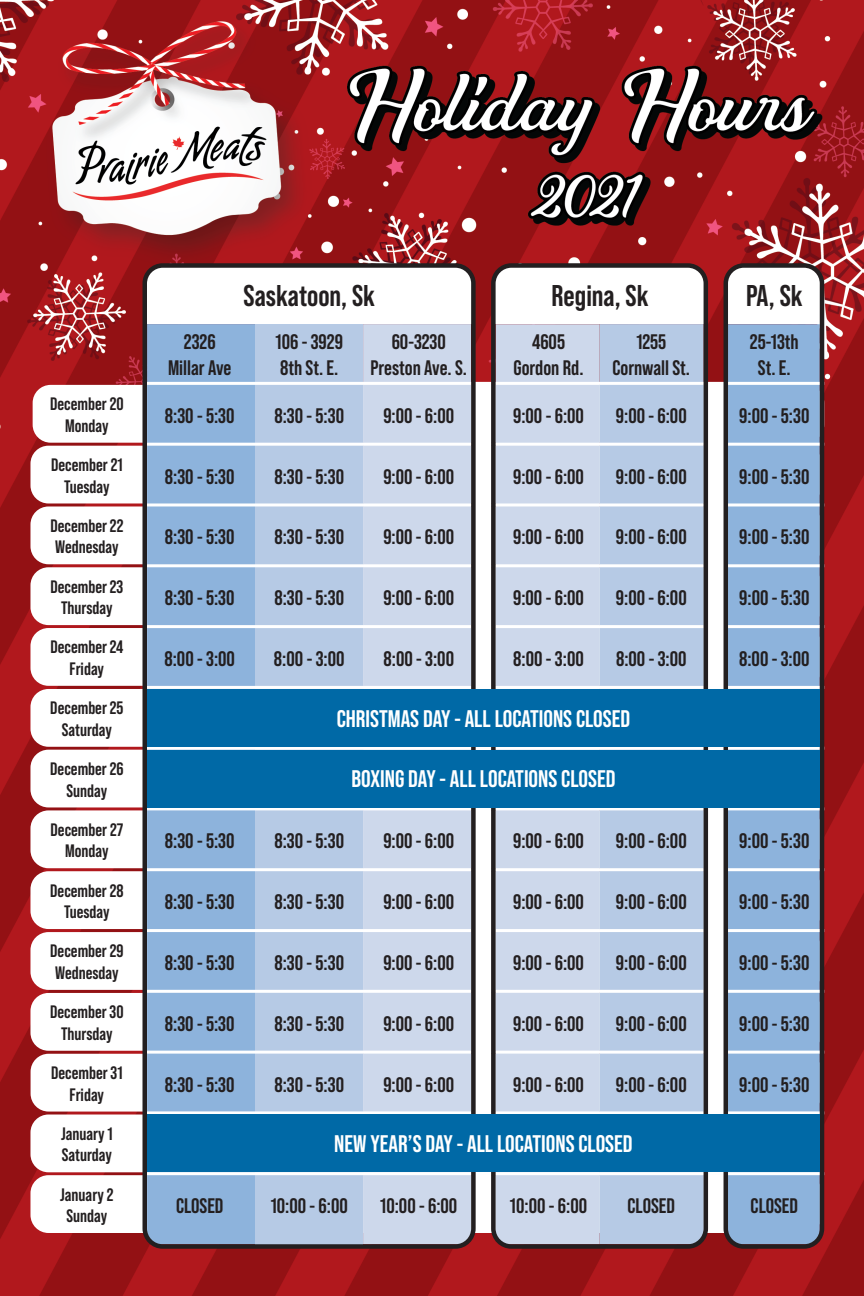
<style>
.page{position:relative;width:864px;height:1296px;background:#fff}
.page>*{position:absolute;margin:0;border:0;box-sizing:border-box;transform-origin:0 0}
.t1{font:700 30px "Bebas Neue Pro";color:#231f20}
.t2{font:700 24px "Bebas Neue Pro";color:#fff}
.t3{font:700 21px "Bebas Neue Pro";color:#231f20}
.t4{font:700 18px "Bebas Neue Pro";color:#231f20}
</style>
<div class="page">
<img style="left:0;top:0;width:864px;height:1296px">
<div style="left:33px;top:385px;width:791px;height:58px;background:#fff;border-radius:18px"></div>
<div style="left:30px;top:446px;width:792px;height:57px;background:#fff;border-radius:18px"></div>
<div style="left:30px;top:750px;width:792px;height:57px;background:#fff;border-radius:18px"></div>
<div style="left:30px;top:506px;width:792px;height:58px;background:#fff;border-radius:18px"></div>
<div style="left:30px;top:810px;width:792px;height:58px;background:#fff;border-radius:18px"></div>
<div style="left:30px;top:567px;width:792px;height:58px;background:#fff;border-radius:18px"></div>
<div style="left:30px;top:871px;width:792px;height:58px;background:#fff;border-radius:18px"></div>
<div style="left:31px;top:1054px;width:791px;height:58px;background:#fff;border-radius:18px"></div>
<div style="left:30px;top:628px;width:792px;height:58px;background:#fff;border-radius:18px"></div>
<div style="left:30px;top:932px;width:792px;height:58px;background:#fff;border-radius:18px"></div>
<div style="left:30px;top:1115px;width:792px;height:57px;background:#fff;border-radius:18px"></div>
<div style="left:30px;top:689px;width:792px;height:58px;background:#fff;border-radius:18px"></div>
<div style="left:30px;top:993px;width:792px;height:58px;background:#fff;border-radius:18px"></div>
<div style="left:30px;top:1175px;width:792px;height:58px;background:#fff;border-radius:18px"></div>
<svg style="left:145px;top:266px;width:328px;height:58px"></svg>
<svg style="left:493px;top:266px;width:213px;height:58px"></svg>
<svg style="left:726px;top:266px;width:96px;height:58px"></svg>
<div style="left:147px;top:324px;width:108px;height:920px;background:#8db3dc"></div>
<div style="left:496px;top:324px;width:104px;height:920px;background:#cdd8eb"></div>
<div style="left:600px;top:324px;width:104px;height:920px;background:#b6cae5"></div>
<div style="left:728px;top:324px;width:92px;height:920px;background:#8db3dc"></div>
<div style="left:255px;top:324px;width:108px;height:920px;background:#b6cae5"></div>
<div style="left:363px;top:324px;width:108px;height:920px;background:#cdd8eb"></div>
<hr style="left:146px;top:382px;width:678px;height:3px;background:#fff">
<hr style="left:146px;top:443px;width:678px;height:3px;background:#fff">
<hr style="left:146px;top:503px;width:678px;height:3px;background:#fff">
<hr style="left:146px;top:564px;width:678px;height:3px;background:#fff">
<hr style="left:146px;top:625px;width:678px;height:3px;background:#fff">
<hr style="left:146px;top:686px;width:678px;height:3px;background:#fff">
<hr style="left:146px;top:747px;width:678px;height:3px;background:#fff">
<hr style="left:146px;top:807px;width:678px;height:3px;background:#fff">
<hr style="left:146px;top:868px;width:678px;height:3px;background:#fff">
<hr style="left:146px;top:929px;width:678px;height:3px;background:#fff">
<hr style="left:146px;top:1111px;width:678px;height:3px;background:#fff">
<hr style="left:146px;top:990px;width:678px;height:3px;background:#fff">
<hr style="left:146px;top:1172px;width:678px;height:3px;background:#fff">
<hr style="left:146px;top:1051px;width:678px;height:3px;background:#fff">
<div style="left:142px;top:263px;width:334px;height:986px;border:4px solid #231f20;border-radius:18px"></div>
<div style="left:491px;top:263px;width:217px;height:986px;border:4px solid #231f20;border-radius:18px"></div>
<div style="left:724px;top:263px;width:100px;height:986px;border:4px solid #231f20;border-radius:18px"></div>
<div style="left:147px;top:689px;width:673px;height:58px;background:#0069a6"></div>
<div style="left:147px;top:750px;width:673px;height:57px;background:#0069a6"></div>
<div style="left:147px;top:1114px;width:673px;height:58px;background:#0069a6"></div>
<p class="t4" style="left:50px;top:394px;width:75px">December 20</p>
<p class="t4" style="left:65px;top:415px;width:45px">Monday</p>
<p class="t4" style="left:51px;top:454px;width:73px">December 21</p>
<p class="t4" style="left:64px;top:476px;width:47px">Tuesday</p>
<p class="t4" style="left:50px;top:515px;width:74px">December 22</p>
<p class="t4" style="left:55px;top:537px;width:65px">Wednesday</p>
<p class="t4" style="left:50px;top:576px;width:74px">December 23</p>
<p class="t4" style="left:61px;top:598px;width:53px">Thursday</p>
<p class="t4" style="left:50px;top:637px;width:75px">December 24</p>
<p class="t4" style="left:70px;top:658px;width:36px">Friday</p>
<p class="t4" style="left:50px;top:698px;width:75px">December 25</p>
<p class="t4" style="left:62px;top:719px;width:52px">Saturday</p>
<p class="t4" style="left:50px;top:758px;width:75px">December 26</p>
<p class="t4" style="left:66px;top:780px;width:42px">Sunday</p>
<p class="t4" style="left:51px;top:819px;width:74px">December 27</p>
<p class="t4" style="left:65px;top:841px;width:45px">Monday</p>
<p class="t4" style="left:50px;top:880px;width:75px">December 28</p>
<p class="t4" style="left:64px;top:902px;width:47px">Tuesday</p>
<p class="t4" style="left:50px;top:941px;width:75px">December 29</p>
<p class="t4" style="left:55px;top:962px;width:65px">Wednesday</p>
<p class="t4" style="left:50px;top:1002px;width:75px">December 30</p>
<p class="t4" style="left:61px;top:1023px;width:53px">Thursday</p>
<p class="t4" style="left:51px;top:1062px;width:73px">December 31</p>
<p class="t4" style="left:70px;top:1084px;width:36px">Friday</p>
<p class="t4" style="left:61px;top:1123px;width:53px">January 1</p>
<p class="t4" style="left:62px;top:1145px;width:52px">Saturday</p>
<p class="t4" style="left:60px;top:1184px;width:55px">January 2</p>
<p class="t4" style="left:66px;top:1206px;width:42px">Sunday</p>
<p class="t3" style="left:184px;top:330px;width:33px">2326</p>
<p class="t3" style="left:168px;top:355px;width:65px">Millar Ave</p>
<p class="t1" style="left:244px;top:278px;width:133px">Saskatoon, Sk</p>
<p class="t1" style="left:551px;top:278px;width:99px">Regina, Sk</p>
<p class="t1" style="left:746px;top:278px;width:58px">PA, Sk</p>
<p class="t3" style="left:276px;top:330px;width:69px">106 - 3929</p>
<p class="t3" style="left:280px;top:355px;width:60px">8th St. E.</p>
<p class="t3" style="left:392px;top:330px;width:56px">60-3230</p>
<p class="t3" style="left:370px;top:355px;width:98px">Preston Ave. S.</p>
<p class="t3" style="left:532px;top:330px;width:35px">4605</p>
<p class="t3" style="left:513px;top:355px;width:72px">Gordon Rd.</p>
<p class="t3" style="left:636px;top:330px;width:31px">1255</p>
<p class="t3" style="left:613px;top:355px;width:79px">Cornwall St.</p>
<p class="t3" style="left:750px;top:330px;width:50px">25-13th</p>
<p class="t3" style="left:758px;top:355px;width:34px">St. E.</p>
<p class="t3" style="left:165px;top:404px;width:71px">8:30 - 5:30</p>
<p class="t3" style="left:274px;top:404px;width:71px">8:30 - 5:30</p>
<p class="t3" style="left:383px;top:404px;width:72px">9:00 - 6:00</p>
<p class="t3" style="left:513px;top:404px;width:72px">9:00 - 6:00</p>
<p class="t3" style="left:616px;top:404px;width:72px">9:00 - 6:00</p>
<p class="t3" style="left:739px;top:404px;width:72px">9:00 - 5:30</p>
<p class="t3" style="left:165px;top:464px;width:71px">8:30 - 5:30</p>
<p class="t3" style="left:274px;top:464px;width:71px">8:30 - 5:30</p>
<p class="t3" style="left:383px;top:464px;width:72px">9:00 - 6:00</p>
<p class="t3" style="left:513px;top:464px;width:72px">9:00 - 6:00</p>
<p class="t3" style="left:616px;top:464px;width:72px">9:00 - 6:00</p>
<p class="t3" style="left:739px;top:464px;width:72px">9:00 - 5:30</p>
<p class="t3" style="left:165px;top:525px;width:71px">8:30 - 5:30</p>
<p class="t3" style="left:274px;top:525px;width:71px">8:30 - 5:30</p>
<p class="t3" style="left:383px;top:525px;width:72px">9:00 - 6:00</p>
<p class="t3" style="left:513px;top:525px;width:72px">9:00 - 6:00</p>
<p class="t3" style="left:616px;top:525px;width:72px">9:00 - 6:00</p>
<p class="t3" style="left:739px;top:525px;width:72px">9:00 - 5:30</p>
<p class="t3" style="left:165px;top:586px;width:71px">8:30 - 5:30</p>
<p class="t3" style="left:274px;top:586px;width:71px">8:30 - 5:30</p>
<p class="t3" style="left:383px;top:586px;width:72px">9:00 - 6:00</p>
<p class="t3" style="left:513px;top:586px;width:72px">9:00 - 6:00</p>
<p class="t3" style="left:616px;top:586px;width:72px">9:00 - 6:00</p>
<p class="t3" style="left:739px;top:586px;width:72px">9:00 - 5:30</p>
<p class="t3" style="left:164px;top:647px;width:72px">8:00 - 3:00</p>
<p class="t3" style="left:274px;top:647px;width:72px">8:00 - 3:00</p>
<p class="t3" style="left:384px;top:647px;width:72px">8:00 - 3:00</p>
<p class="t3" style="left:513px;top:647px;width:72px">8:00 - 3:00</p>
<p class="t3" style="left:616px;top:647px;width:72px">8:00 - 3:00</p>
<p class="t3" style="left:739px;top:647px;width:72px">8:00 - 3:00</p>
<p class="t2" style="left:337px;top:705px;width:295px">CHRISTMAS DAY - ALL LOCATIONS CLOSED</p>
<p class="t2" style="left:352px;top:765px;width:265px">BOXING DAY - ALL LOCATIONS CLOSED</p>
<p class="t3" style="left:165px;top:829px;width:71px">8:30 - 5:30</p>
<p class="t3" style="left:274px;top:829px;width:71px">8:30 - 5:30</p>
<p class="t3" style="left:383px;top:829px;width:72px">9:00 - 6:00</p>
<p class="t3" style="left:513px;top:829px;width:72px">9:00 - 6:00</p>
<p class="t3" style="left:616px;top:829px;width:72px">9:00 - 6:00</p>
<p class="t3" style="left:739px;top:829px;width:72px">9:00 - 5:30</p>
<p class="t3" style="left:165px;top:890px;width:71px">8:30 - 5:30</p>
<p class="t3" style="left:274px;top:890px;width:71px">8:30 - 5:30</p>
<p class="t3" style="left:383px;top:890px;width:72px">9:00 - 6:00</p>
<p class="t3" style="left:513px;top:890px;width:72px">9:00 - 6:00</p>
<p class="t3" style="left:616px;top:890px;width:72px">9:00 - 6:00</p>
<p class="t3" style="left:739px;top:890px;width:72px">9:00 - 5:30</p>
<p class="t3" style="left:165px;top:951px;width:71px">8:30 - 5:30</p>
<p class="t3" style="left:274px;top:951px;width:71px">8:30 - 5:30</p>
<p class="t3" style="left:383px;top:951px;width:72px">9:00 - 6:00</p>
<p class="t3" style="left:513px;top:951px;width:72px">9:00 - 6:00</p>
<p class="t3" style="left:616px;top:951px;width:72px">9:00 - 6:00</p>
<p class="t3" style="left:739px;top:951px;width:72px">9:00 - 5:30</p>
<p class="t3" style="left:165px;top:1011px;width:71px">8:30 - 5:30</p>
<p class="t3" style="left:274px;top:1011px;width:71px">8:30 - 5:30</p>
<p class="t3" style="left:383px;top:1011px;width:72px">9:00 - 6:00</p>
<p class="t3" style="left:513px;top:1011px;width:72px">9:00 - 6:00</p>
<p class="t3" style="left:616px;top:1011px;width:72px">9:00 - 6:00</p>
<p class="t3" style="left:739px;top:1011px;width:72px">9:00 - 5:30</p>
<p class="t3" style="left:165px;top:1072px;width:71px">8:30 - 5:30</p>
<p class="t3" style="left:274px;top:1072px;width:71px">8:30 - 5:30</p>
<p class="t3" style="left:383px;top:1072px;width:72px">9:00 - 6:00</p>
<p class="t3" style="left:513px;top:1072px;width:72px">9:00 - 6:00</p>
<p class="t3" style="left:616px;top:1072px;width:72px">9:00 - 6:00</p>
<p class="t3" style="left:739px;top:1072px;width:72px">9:00 - 5:30</p>
<p class="t2" style="left:334px;top:1130px;width:300px">NEW YEAR’S DAY - ALL LOCATIONS CLOSED</p>
<p class="t3" style="left:176px;top:1194px;width:49px">CLOSED</p>
<p class="t3" style="left:271px;top:1194px;width:79px">10:00 - 6:00</p>
<p class="t3" style="left:380px;top:1194px;width:79px">10:00 - 6:00</p>
<p class="t3" style="left:510px;top:1194px;width:79px">10:00 - 6:00</p>
<p class="t3" style="left:628px;top:1194px;width:49px">CLOSED</p>
<p class="t3" style="left:751px;top:1194px;width:49px">CLOSED</p>
</div>
